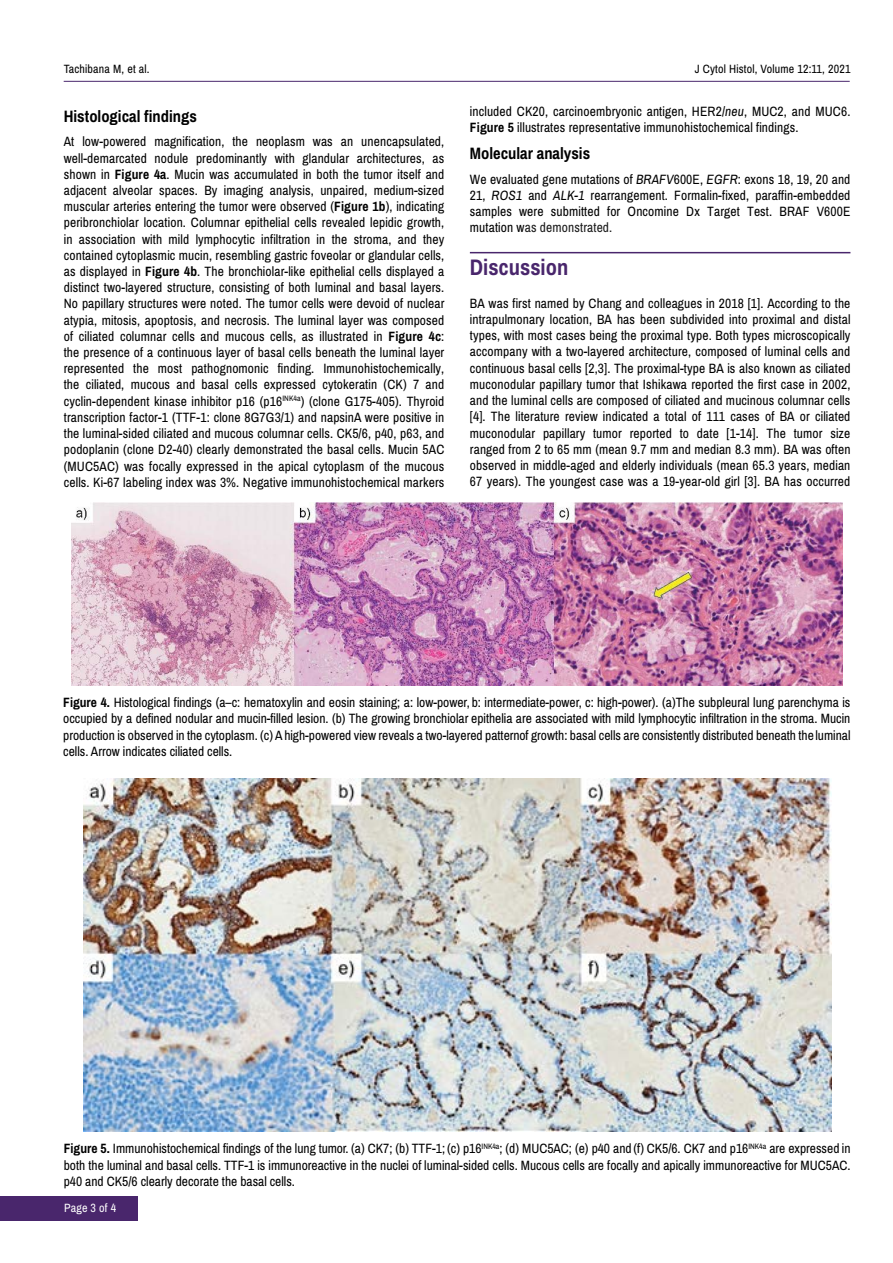
<style>
.page{position:relative;width:893px;height:1263px;background:#fff}
.page>*{position:absolute;margin:0;border:0;box-sizing:border-box;transform-origin:0 0}
.t1{font:700 22.5px "Archivo Narrow";color:#49266c}
.t2{font:700 16.5px "Archivo Narrow";color:#000}
.t3{font:13.5px/16.2px "Archivo Narrow";letter-spacing:.01em;color:#000;text-align:justify}
.t4{font:12px "Archivo Narrow";letter-spacing:.015em;color:#000}
.t5{font:12px "Archivo Narrow";letter-spacing:.015em;color:#fff}
.s1{font-weight:700}
.s2{font-style:italic}
.s3{color:#1b1b1b}
</style>
<div class="page">
<hr style="left:64px;top:81px;width:786px;height:1px;background:#49266c">
<div style="left:0;top:1196px;width:137px;height:24px;background:#49266c"></div>
<hr style="left:470px;top:252px;width:380px;height:1px;background:#49266c">
<img style="left:71px;top:503px;width:772px;height:182px">
<img style="left:83px;top:778px;width:748px;height:354px">
<p class="t4" style="left:64px;top:61px;width:87px">Tachibana M, et al.</p>
<p class="t4" style="left:695px;top:61px;width:157px">J Cytol Histol, Volume 12:11, 2021</p>
<p class="t2" style="left:64px;top:106px;width:135px">Histological findings</p>
<p class="t3" style="left:64px;top:134px;width:382px">At low-powered magnification, the neoplasm was an unencapsulated, well-demarcated nodule predominantly with glandular architectures, as shown in <span class="s1">Figure 4a</span>. Mucin was accumulated in both the tumor itself and adjacent alveolar spaces. By imaging analysis, unpaired, medium-sized muscular arteries entering the tumor were observed (<span class="s1">Figure 1b</span>), indicating peribronchiolar location. Columnar epithelial cells revealed lepidic growth, in association with mild lymphocytic infiltration in the stroma, and they contained cytoplasmic mucin, resembling gastric foveolar or glandular cells, as displayed in <span class="s1">Figure 4b</span>. The bronchiolar-like epithelial cells displayed a distinct two-layered structure, consisting of both luminal and basal layers.<br>No papillary structures were noted. The tumor cells were devoid of nuclear atypia, mitosis, apoptosis, and necrosis. The luminal layer was composed of ciliated columnar cells and mucous cells, as illustrated in <span class="s1">Figure 4c</span>: the presence of a continuous layer of basal cells beneath the luminal layer represented the most pathognomonic finding. Immunohistochemically, the ciliated, mucous and basal cells expressed cytokeratin (CK) 7 and cyclin-dependent kinase inhibitor p16 (p16<sup>INK4a</sup>) (clone G175-405). Thyroid transcription factor-1 (TTF-1: clone 8G7G3/1) and napsinA were positive in the luminal-sided ciliated and mucous columnar cells. CK5/6, p40, p63, and podoplanin (clone D2-40) clearly demonstrated the basal cells. Mucin 5AC (MUC5AC) was focally expressed in the apical cytoplasm of the mucous cells. Ki-67 labeling index was 3%. Negative immunohistochemical markers</p>
<p class="t3" style="left:470px;top:104px;width:382px">included CK20, carcinoembryonic antigen, HER2/<span class="s2">neu</span>, MUC2, and MUC6.<br><span class="s1">Figure 5</span> illustrates representative immunohistochemical findings.</p>
<p class="t2" style="left:470px;top:143px;width:122px">Molecular analysis</p>
<p class="t3" style="left:470px;top:171px;width:382px">We evaluated gene mutations of <span class="s2">BRAFV</span>600E, <span class="s2">EGFR</span>: exons 18, 19, 20 and 21, <span class="s2">ROS1</span> and <span class="s2">ALK-1</span> rearrangement. Formalin-fixed, paraffin-embedded samples were submitted for Oncomine Dx Target Test. BRAF V600E mutation w<span class="s3">as demonstrated.</span></p>
<h1 class="t1" style="left:470px;top:253px;width:100px">Discussion</h1>
<p class="t3" style="left:470px;top:295px;width:382px">BA was first named by Chang and colleagues in 2018 [1]. According to the intrapulmonary location, BA has been subdivided into proximal and distal types, with most cases being the proximal type. Both types microscopically accompany with a two-layered architecture, composed of luminal cells and continuous basal cells [2,3]. The proximal-type BA is also known as ciliated muconodular papillary tumor that Ishikawa reported the first case in 2002, and the luminal cells are composed of ciliated and mucinous columnar cells [4]. The literature review indicated a total of 111 cases of BA or ciliated muconodular papillary tumor reported to date [1-14]. The tumor size ranged from 2 to 65 mm (mean 9.7 mm and median 8.3 mm). BA was often observed in middle-aged and elderly individuals (mean 65.3 years, median 67 years). The youngest case was a 19-year-old girl [3]. BA has occurred</p>
<p class="t3" style="left:63px;top:694px;width:789px"><span class="s1">Figure 4.</span> Histological findings (a–c: hematoxylin and eosin staining; a: low-power, b: intermediate-power, c: high-power). (a)The subpleural lung parenchyma is occupied by a defined nodular and mucin-filled lesion. (b) The growing bronchiolar epithelia are associated with mild lymphocytic infiltration in the stroma. Mucin production is observed in the cytoplasm. (c) A high-powered view reveals a two-layered pattern of growth: basal cells are consistently distributed beneath the luminal cells. Arrow indicates ciliated cells.</p>
<p class="t3" style="left:64px;top:1141px;width:788px"><span class="s1">Figure 5.</span> Immunohistochemical findings of the lung tumor. (a) CK7; (b) TTF-1; (c) p16<sup>INK4a</sup>; (d) MUC5AC; (e) p40 and (f) CK5/6. CK7 and p16<sup>INK4a</sup> are expressed in both the luminal and basal cells. TTF-1 is immunoreactive in the nuclei of luminal-sided cells. Mucous cells are focally and apically immunoreactive for MUC5AC. p40 and CK5/6 clearly decorate the basal cells.</p>
<p class="t5" style="left:64px;top:1201px;width:54px">Page 3 of 4</p>
</div>
